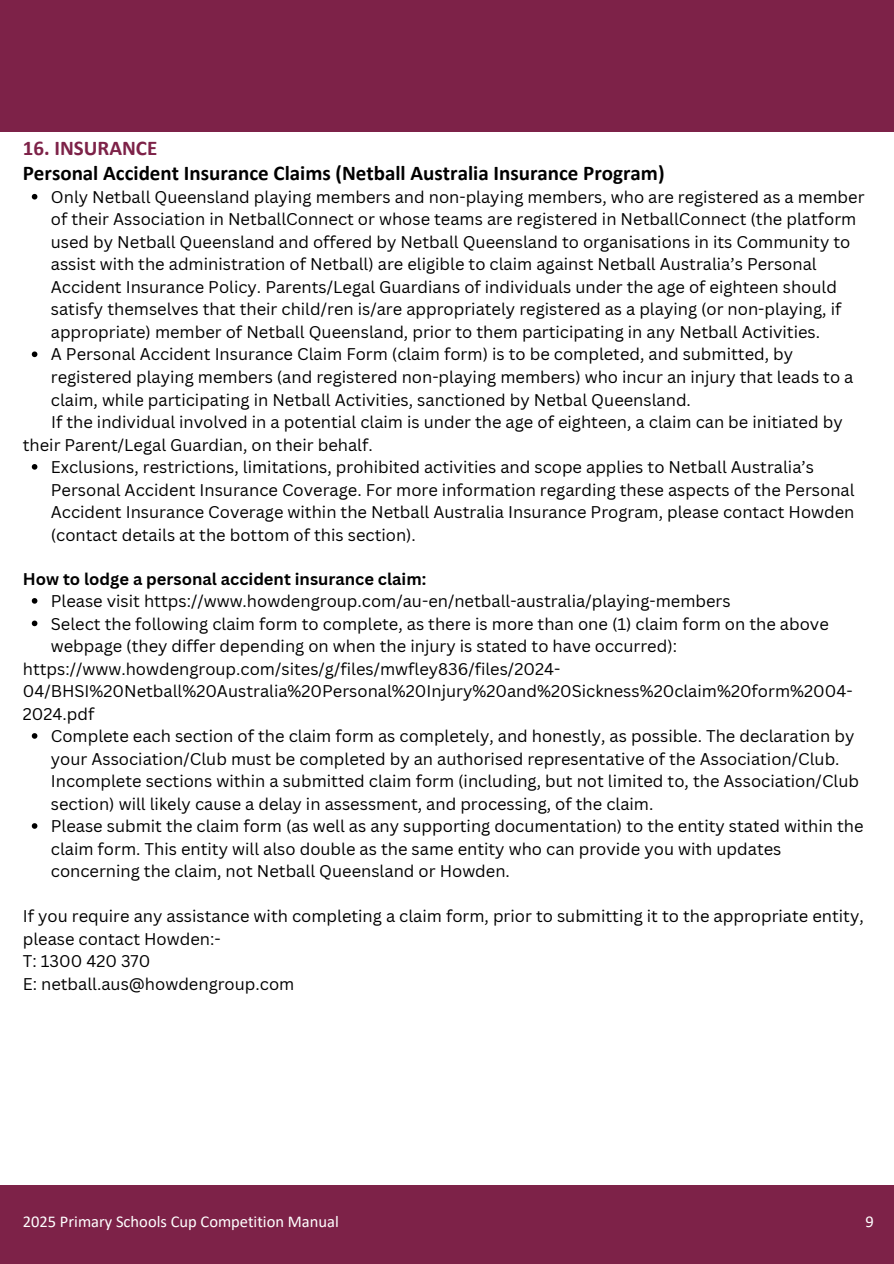
<style>
.page{position:relative;width:894px;height:1264px;background:#fff}
.page>*{position:absolute;margin:0;border:0;box-sizing:border-box;transform-origin:0 0}
.t1{font:700 21px "Calibri";color:#000}
.t2{font:700 21px "Calibri";color:#7d2248}
.t3{font:16.5px/22.5px "Canva Sans";color:#000}
.t4{font:700 16.5px "Canva Sans";color:#000}
.t5{font:16.5px "Calibri";color:#fff}
</style>
<div class="page">
<div style="left:0;top:0;width:893px;height:132px;background:#7d2248"></div>
<div style="left:0;top:1185px;width:893px;height:78px;background:#7d2248"></div>
<svg style="left:32px;top:194px;width:5px;height:5px"></svg>
<svg style="left:32px;top:351px;width:5px;height:6px"></svg>
<svg style="left:32px;top:464px;width:5px;height:5px"></svg>
<svg style="left:32px;top:598px;width:5px;height:5px"></svg>
<svg style="left:32px;top:620px;width:5px;height:6px"></svg>
<svg style="left:32px;top:733px;width:5px;height:5px"></svg>
<svg style="left:32px;top:823px;width:5px;height:5px"></svg>
<h2 class="t2" style="left:23px;top:139px;width:136px">16. INSURANCE</h2>
<p class="t1" style="left:23px;top:164px;width:643px">Personal Accident Insurance Claims (Netball Australia Insurance Program)</p>
<p class="t3" style="left:51px;top:185px;width:815px">Only Netball Queensland playing members and non-playing members, who are registered as a member of their Association in NetballConnect or whose teams are registered in NetballConnect (the platform used by Netball Queensland and offered by Netball Queensland to organisations in its Community to assist with the administration of Netball) are eligible to claim against Netball Australia’s Personal Accident Insurance Policy. Parents/Legal Guardians of individuals under the age of eighteen should satisfy themselves that their child/ren is/are appropriately registered as a playing (or non-playing, if appropriate) member of Netball Queensland, prior to them participating in any Netball Activities.</p>
<p class="t3" style="left:51px;top:343px;width:803px">A Personal Accident Insurance Claim Form (claim form) is to be completed, and submitted, by registered playing members (and registered non-playing members) who incur an injury that leads to a claim, while participating in Netball Activities, sanctioned by Netbal Queensland.</p>
<p class="t3" style="left:23px;top:410px;width:821px;text-indent:28px">If the individual involved in a potential claim is under the age of eighteen, a claim can be initiated by their Parent/Legal Guardian, on their behalf.</p>
<h3 class="t3" style="left:51px;top:455px;width:805px">Exclusions, restrictions, limitations, prohibited activities and scope applies to Netball Australia’s Personal Accident Insurance Coverage. For more information regarding these aspects of the Personal Accident Insurance Coverage within the Netball Australia Insurance Program, please contact Howden (contact details at the bottom of this section).</h3>
<p class="t4" style="left:23px;top:567px;width:405px">How to lodge a personal accident insurance claim:</p>
<p class="t3" style="left:51px;top:589px;width:681px">Please visit https://www.howdengroup.com/au-en/netball-australia/playing-members</p>
<p class="t3" style="left:51px;top:612px;width:779px">Select the following claim form to complete, as there is more than one (1) claim form on the above webpage (they differ depending on when the injury is stated to have occurred):</p>
<p class="t3" style="left:23px;top:657px;width:831px">https://www.howdengroup.com/sites/g/files/mwfley836/files/2024-<br>04/BHSI%20Netball%20Australia%20Personal%20Injury%20and%20Sickness%20claim%20form%2004-<br>2024.pdf</p>
<p class="t3" style="left:51px;top:724px;width:809px">Complete each section of the claim form as completely, and honestly, as possible. The declaration by your Association/Club must be completed by an authorised representative of the Association/Club.<br>Incomplete sections within a submitted claim form (including, but not limited to, the Association/Club section) will likely cause a delay in assessment, and processing, of the claim.</p>
<p class="t3" style="left:51px;top:814px;width:814px">Please submit the claim form (as well as any supporting documentation) to the entity stated within the claim form. This entity will also double as the same entity who can provide you with updates concerning the claim, not Netball Queensland or Howden.</p>
<p class="t3" style="left:23px;top:904px;width:842px">If you require any assistance with completing a claim form, prior to submitting it to the appropriate entity, please contact Howden:-</p>
<p class="t3" style="left:23px;top:949px;width:129px">T: 1300 420 370</p>
<p class="t3" style="left:23px;top:972px;width:273px">E: netball.aus@howdengroup.com</p>
<p class="t5" style="left:23px;top:1214px;width:317px">2025 Primary Schools Cup Competition Manual</p>
<h1 class="t5" style="left:865px;top:1214px;width:10px">9</h1>
</div>
